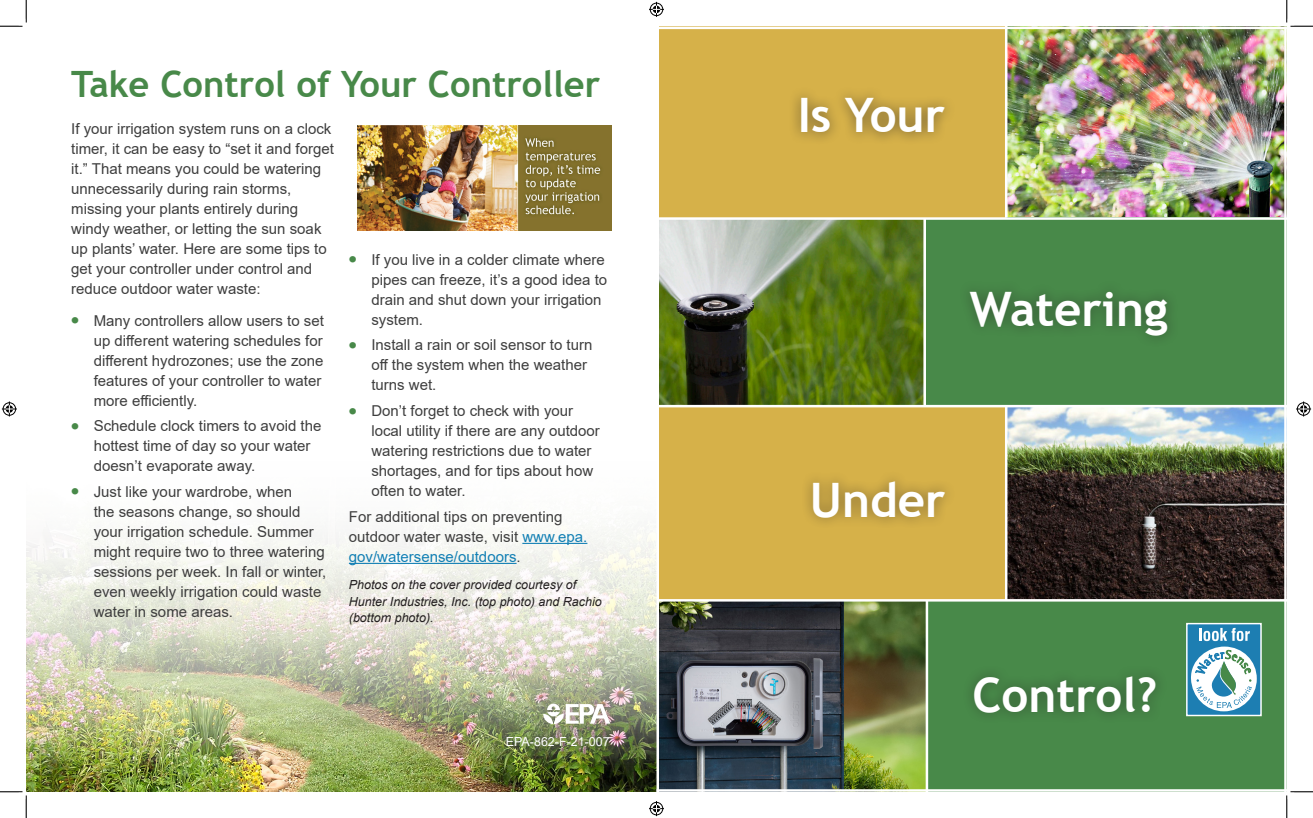
<style>
.page{position:relative;width:1313px;height:818px;background:#fff}
.page>*{position:absolute;margin:0;border:0;box-sizing:border-box;transform-origin:0 0}
.t1{font:700 47.5px "Trebuchet MS";color:#fff}
.t2{font:700 36.25px "Trebuchet MS";color:#488949}
.t3{font:15px/20px "Arial";color:#3e3e3e}
.t4{font:italic 12.5px/16.2px "Arial";color:#231f20}
.t5{font:12.5px "Arial";color:#fff}
.s1{font-weight:700;font-size:22.5px;color:#488949}
.s2{color:#117fb4}
</style>
<div class="page">
<img style="left:26px;top:529px;width:630px;height:262px">
<hr style="left:522px;top:543px;width:65px;height:1px;background:#117fb4">
<hr style="left:349px;top:563px;width:167px;height:1px;background:#117fb4">
<img style="left:1007px;top:407px;width:277px;height:192px">
<div style="left:658px;top:407px;width:346px;height:193px;background:#d6b149"></div>
<div style="left:801px;top:469px;width:156px;height:60px;background:#231f20;opacity:.45"></div>
<img style="left:659px;top:220px;width:264px;height:185px">
<img style="left:1007px;top:26px;width:278px;height:191px">
<div style="left:926px;top:218px;width:360px;height:187px;background:#488949"></div>
<div style="left:658px;top:26px;width:348px;height:192px;background:#d6b149"></div>
<img style="left:659px;top:601px;width:266px;height:188px">
<div style="left:927px;top:600px;width:359px;height:191px;background:#488949"></div>
<hr style="left:1005px;top:26px;width:2px;height:192px;background:#fff">
<hr style="left:925px;top:600px;width:3px;height:191px;background:#fff">
<hr style="left:658px;top:217px;width:628px;height:3px;background:#fff">
<hr style="left:658px;top:599px;width:628px;height:2px;background:#fff">
<div style="left:789px;top:86px;width:167px;height:59px;background:#231f20;opacity:.55"></div>
<div style="left:962px;top:664px;width:205px;height:60px;background:#458045"></div>
<div style="left:958px;top:279px;width:221px;height:69px;background:#231f20;opacity:.45"></div>
<img style="left:357px;top:126px;width:254px;height:104px">
<hr style="left:656px;top:27px;width:630px;height:2px;background:#fff">
<hr style="left:656px;top:789px;width:630px;height:2px;background:#fff">
<div style="left:1186px;top:623px;width:75px;height:92px;background:#1d7eb2"></div>
<div style="left:1186px;top:623px;width:75px;height:93px;border:1px solid #fff"></div>
<svg style="left:1191px;top:628px;width:65px;height:83px"></svg>
<hr style="left:1284px;top:27px;width:2px;height:764px;background:#fff">
<hr style="left:656px;top:26px;width:3px;height:765px;background:#fff">
<svg style="left:543px;top:703px;width:67px;height:21px"></svg>
<svg style="left:0;top:0;width:27px;height:27px"></svg>
<svg style="left:0;top:790px;width:27px;height:28px"></svg>
<svg style="left:1285px;top:0;width:27px;height:27px"></svg>
<svg style="left:1286px;top:791px;width:26px;height:27px"></svg>
<svg style="left:649px;top:2px;width:15px;height:15px"></svg>
<svg style="left:649px;top:801px;width:15px;height:15px"></svg>
<svg style="left:2px;top:401px;width:15px;height:15px"></svg>
<svg style="left:1296px;top:401px;width:15px;height:15px"></svg>
<p class="t2" style="left:71px;top:62px;width:530px">Take Control of Your Controller</p>
<p class="t3" style="left:71px;top:119px;width:264px">If your irrigation system runs on a clock timer, it can be easy to “set it and forget it.” That means you could be watering unnecessarily during rain storms, missing your plants entirely during windy weather, or letting the sun soak up plants’ water. Here are some tips to get your controller under control and reduce outdoor water waste:</p>
<p class="t3" style="left:94px;top:310px;width:232px;text-indent:-22px"><span class="s1">•</span> Many controllers allow users to set up different watering schedules for different hydrozones; use the zone features of your controller to water more efficiently.</p>
<p class="t3" style="left:94px;top:416px;width:229px;text-indent:-22px"><span class="s1">•</span> Schedule clock timers to avoid the hottest time of day so your water doesn’t evaporate away.</p>
<p class="t3" style="left:94px;top:481px;width:234px;text-indent:-22px"><span class="s1">•</span> Just like your wardrobe, when<br>the seasons change, so should your irrigation schedule. Summer might require two to three watering sessions per week. In fall or winter, even weekly irrigation could waste water in some areas.</p>
<p class="t3" style="left:371px;top:249px;width:237px;text-indent:-22px"><span class="s1">•</span> If you live in a colder climate where pipes can freeze, it’s a good idea to drain and shut down your irrigation system.</p>
<p class="t3" style="left:371px;top:335px;width:222px;text-indent:-22px"><span class="s1">•</span> Install a rain or soil sensor to turn off the system when the weather turns wet.</p>
<p class="t3" style="left:371px;top:400px;width:230px;text-indent:-22px"><span class="s1">•</span> Don’t forget to check with your local utility if there are any outdoor watering restrictions due to water shortages, and for tips about how often to water.</p>
<p class="t3" style="left:349px;top:506px;width:240px">For additional tips on preventing outdoor water waste, visit <span class="s2">www.epa. gov/watersense/outdoors</span>.</p>
<p class="t4" style="left:349px;top:577px;width:254px">Photos on the cover provided courtesy of<br>Hunter Industries, Inc. (top photo) and Rachio (bottom photo).</p>
<p class="t5" style="left:506px;top:733px;width:105px">EPA-862-F-21-007</p>
<p class="t1" style="left:797px;top:86px;width:149px">Is Your</p>
<p class="t1" style="left:970px;top:279px;width:199px">Watering</p>
<p class="t1" style="left:810px;top:470px;width:137px">Under</p>
<p class="t1" style="left:972px;top:665px;width:186px">Control?</p>
</div>
